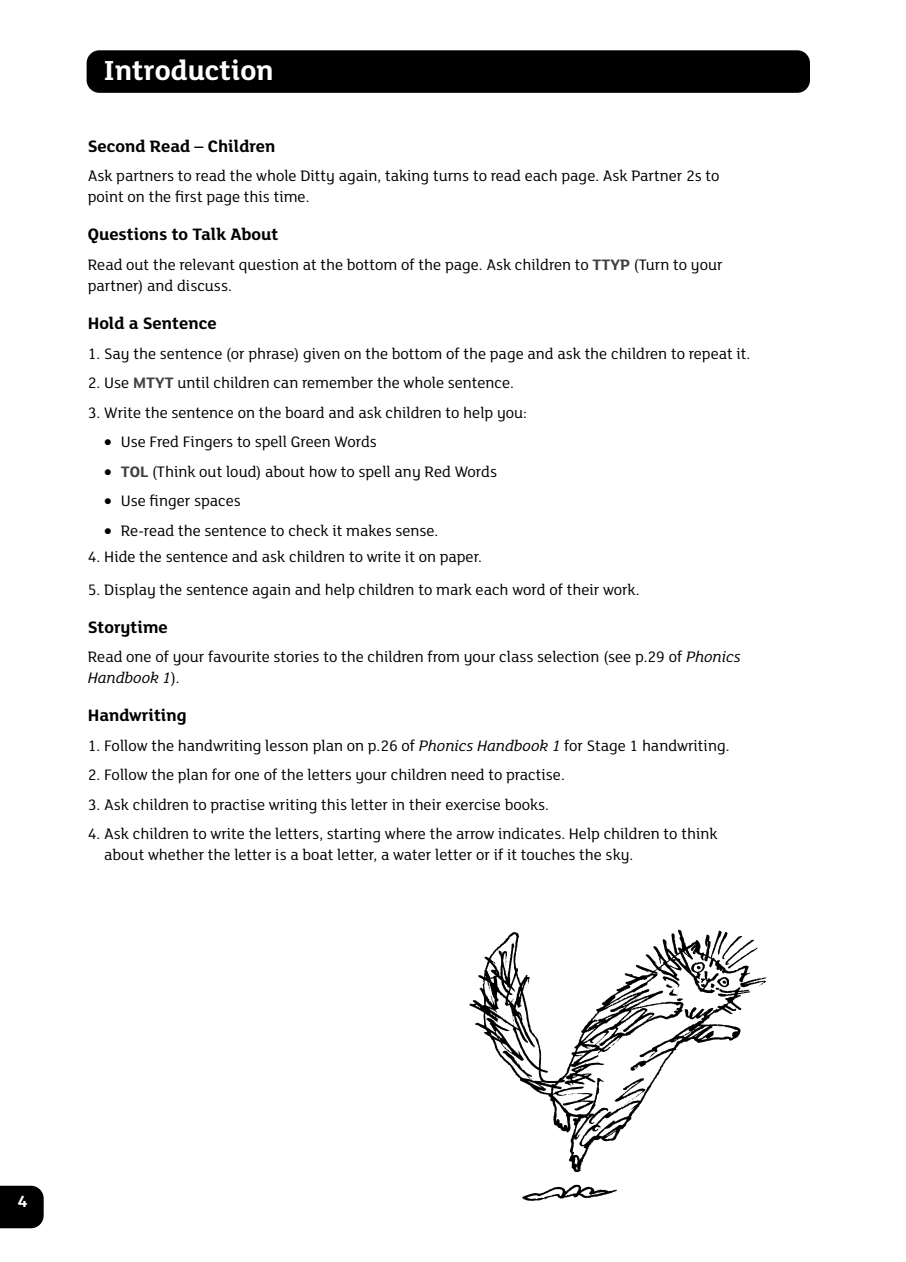
<style>
.page{position:relative;width:906px;height:1262px;background:#fff}
.page>*{position:absolute;margin:0;border:0;box-sizing:border-box;transform-origin:0 0}
.t1{font:700 30px "FS Lola";color:#fff}
.t2{font:700 18px "FS Lola";color:#000}
.t3{font:700 18px "FS Lola";color:#fff}
.t4{font:16.5px/21px "FS Lola";color:#000}
.s1{font-weight:700;color:#404040}
.s2{font-style:italic}
</style>
<div class="page">
<div style="left:0;top:1186px;width:44px;height:42px;background:#000"></div>
<div style="left:87px;top:50px;width:722px;height:43px;background:#000;border-radius:13px"></div>
<img style="left:469px;top:929px;width:297px;height:272px">
<h1 class="t1" style="left:104px;top:49px;width:171px">Introduction</h1>
<p class="t2" style="left:88px;top:134px;width:189px">Second Read – Children</p>
<p class="t4" style="left:88px;top:165px;width:633px">Ask partners to read the whole Ditty again, taking turns to read each page. Ask Partner 2s to point on the first page this time.</p>
<p class="t2" style="left:88px;top:222px;width:192px">Questions to Talk About</p>
<p class="t4" style="left:88px;top:253px;width:636px">Read out the relevant question at the bottom of the page. Ask children to <span class="s1">TTYP</span> (Turn to your partner) and discuss.</p>
<p class="t2" style="left:88px;top:311px;width:130px">Hold a Sentence</p>
<p class="t4" style="left:88px;top:342px;width:664px">1. Say the sentence (or phrase) given on the bottom of the page and ask the children to repeat it.</p>
<p class="t4" style="left:88px;top:371px;width:427px">2. Use <span class="s1">MTYT</span> until children can remember the whole sentence.</p>
<p class="t4" style="left:88px;top:401px;width:440px">3. Write the sentence on the board and ask children to help you:</p>
<p class="t4" style="left:104px;top:430px;width:274px">• Use Fred Fingers to spell Green Words</p>
<p class="t4" style="left:104px;top:460px;width:394px">• <span class="s1">TOL</span> (Think out loud) about how to spell any Red Words</p>
<p class="t4" style="left:104px;top:489px;width:138px">• Use finger spaces</p>
<p class="t4" style="left:104px;top:519px;width:335px">• Re-read the sentence to check it makes sense.</p>
<p class="t4" style="left:88px;top:545px;width:395px">4. Hide the sentence and ask children to write it on paper.</p>
<p class="t4" style="left:88px;top:578px;width:553px">5. Display the sentence again and help children to mark each word of their work.</p>
<p class="t2" style="left:88px;top:614px;width:82px">Storytime</p>
<p class="t4" style="left:88px;top:645px;width:654px">Read one of your favourite stories to the children from your class selection (see p.29 of <span class="s2">Phonics<br>Handbook 1</span>).</p>
<p class="t2" style="left:88px;top:703px;width:100px">Handwriting</p>
<p class="t4" style="left:88px;top:734px;width:643px">1. Follow the handwriting lesson plan on p.26 of <span class="s2">Phonics Handbook 1</span> for Stage 1 handwriting.</p>
<p class="t4" style="left:88px;top:764px;width:478px">2. Follow the plan for one of the letters your children need to practise.</p>
<p class="t4" style="left:88px;top:793px;width:463px">3. Ask children to practise writing this letter in their exercise books.</p>
<p class="t4" style="left:104px;top:823px;width:614px;text-indent:-16px">4. Ask children to write the letters, starting where the arrow indicates. Help children to think about whether the letter is a boat letter, a water letter or if it touches the sky.</p>
<p class="t3" style="left:18px;top:1188px;width:12px">4</p>
</div>
